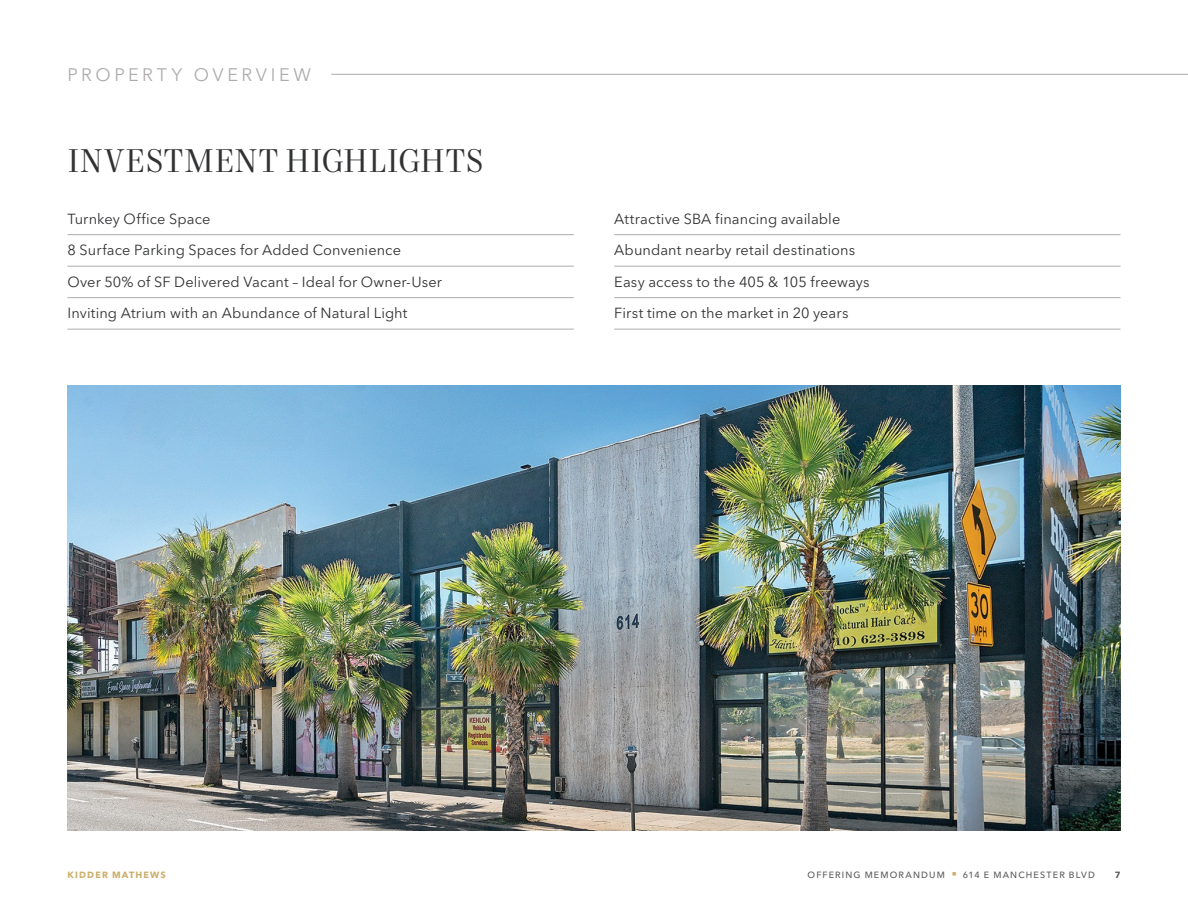
<style>
.page{position:relative;width:1188px;height:918px;background:#fff}
.page>*{position:absolute;margin:0;border:0;box-sizing:border-box;transform-origin:0 0}
.Headline_-_Level_2_-_Charcoal_2023{font:33px "Mort Modern 08";letter-spacing:.005em;color:#313234}
.Section_Identifier_-_Sterling_2023{font:18px "Avenir Next LT Pro";letter-spacing:.2em;color:#afabac}
.Factoids_-_Sterling_Line_2023{font:14.55px "Avenir Next LT Pro";letter-spacing:.005em;color:#313234}
.t1{font:500 9px "Avenir Next LT Pro";letter-spacing:.13em;color:#5e5d5d}
.t2{font:700 9px "Avenir Next LT Pro";letter-spacing:.13em;color:#cbae6b}
.t3{font:700 9px "Avenir Next LT Pro";color:#5e5d5d}
.s1{color:#cbae6b}
</style>
<div class="page">
<hr style="left:68px;top:234px;width:506px;height:1px;background:#afabac">
<hr style="left:68px;top:266px;width:506px;height:1px;background:#afabac">
<hr style="left:68px;top:297px;width:506px;height:1px;background:#afabac">
<hr style="left:68px;top:329px;width:506px;height:1px;background:#afabac">
<hr style="left:614px;top:234px;width:506px;height:1px;background:#afabac">
<hr style="left:614px;top:266px;width:506px;height:1px;background:#afabac">
<hr style="left:614px;top:297px;width:506px;height:1px;background:#afabac">
<hr style="left:614px;top:329px;width:506px;height:1px;background:#afabac">
<img style="left:68px;top:386px;width:1052px;height:444px">
<hr style="left:331px;top:74px;width:857px;height:1px;background:#afabac">
<p class="Section_Identifier_-_Sterling_2023" style="left:68px;top:64px;width:245px">PROPERTY OVERVIEW</p>
<p class="Headline_-_Level_2_-_Charcoal_2023" style="left:68px;top:141px;width:418px">INVESTMENT HIGHLIGHTS</p>
<p class="Factoids_-_Sterling_Line_2023" style="left:68px;top:210px;width:144px">Turnkey Office Space</p>
<p class="Factoids_-_Sterling_Line_2023" style="left:68px;top:241px;width:335px">8 Surface Parking Spaces for Added Convenience</p>
<p class="Factoids_-_Sterling_Line_2023" style="left:68px;top:273px;width:376px">Over 50% of SF Delivered Vacant – Ideal for Owner-User</p>
<p class="Factoids_-_Sterling_Line_2023" style="left:68px;top:304px;width:342px">Inviting Atrium with an Abundance of Natural Light</p>
<p class="Factoids_-_Sterling_Line_2023" style="left:614px;top:210px;width:228px">Attractive SBA financing available</p>
<p class="Factoids_-_Sterling_Line_2023" style="left:614px;top:241px;width:242px">Abundant nearby retail destinations</p>
<p class="Factoids_-_Sterling_Line_2023" style="left:614px;top:273px;width:257px">Easy access to the 405 &amp; 105 freeways</p>
<p class="Factoids_-_Sterling_Line_2023" style="left:614px;top:304px;width:236px">First time on the market in 20 years</p>
<p class="t2" style="left:68px;top:869px;width:100px">KIDDER MATHEWS</p>
<p class="t1" style="left:808px;top:869px;width:289px">OFFERING MEMORANDUM <span class="s1">■</span> 614 E MANCHESTER BLVD</p>
<p class="t3" style="left:1115px;top:869px;width:7px">7</p>
</div>
